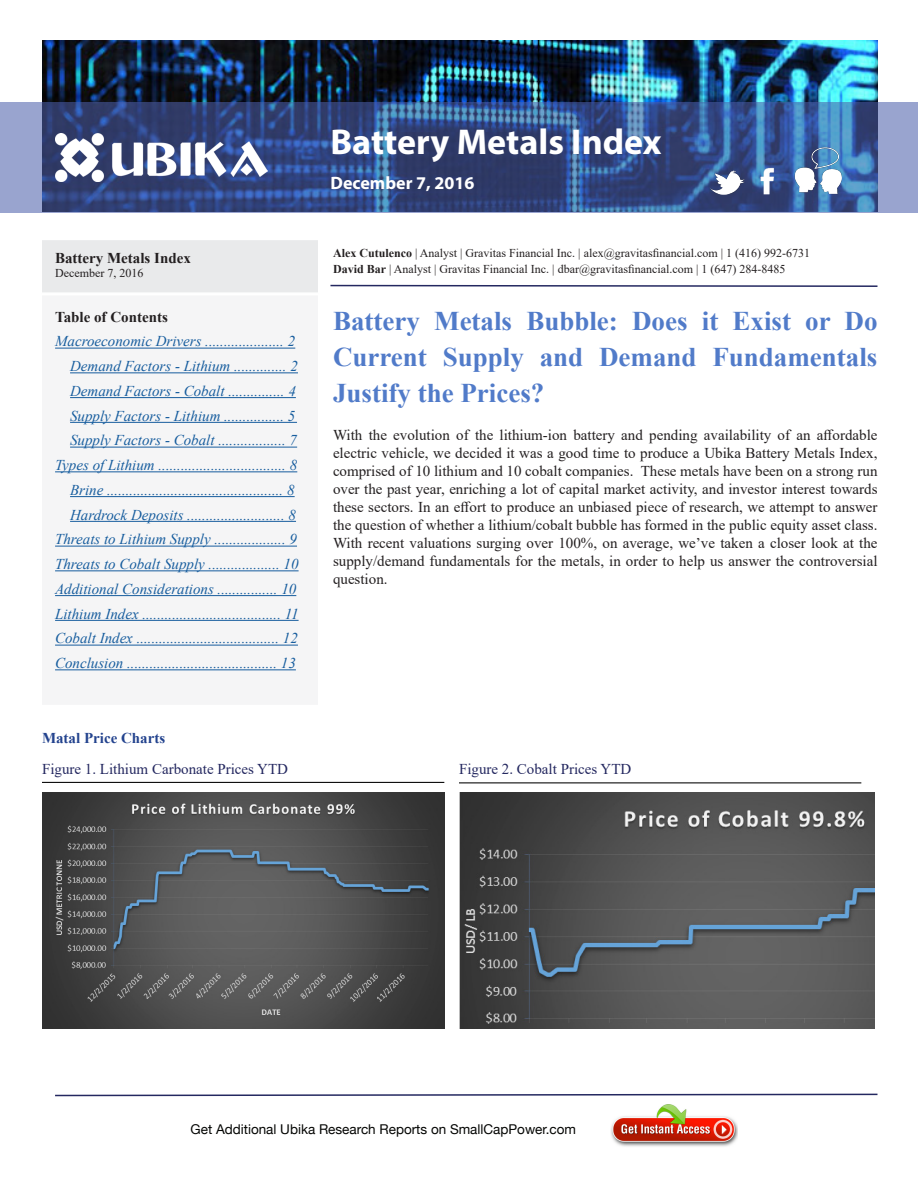
<style>
.page{position:relative;width:918px;height:1188px;background:#fff}
.page>*{position:absolute;margin:0;border:0;box-sizing:border-box;transform-origin:0 0}
.t1{font:700 36px "Myriad Pro";color:#fff}
.Report_Body_Text{font:700 27px/36px "Times New Roman";color:#517bc9;text-align:justify}
.t2{font:700 18px "Myriad Pro";color:#fff}
.t3{font:italic 15px "Times New Roman";color:#175d9e}
.Report_Body_Text-2{font:15px/18px "Times New Roman";color:#231f20;text-align:justify}
.Body_text{font:15px "Times New Roman";color:#242860}
.t4{font:700 15px "Times New Roman";color:#231f20}
.Report_Body_Text-3{font:700 15px "Times New Roman";color:#23438e}
.t5{font:13.5px "Helvetica Neue";color:#040503}
.Report_Body_Text-4{font:12px "Times New Roman";color:#231f20}
.s1{font-weight:700}
</style>
<div class="page">
<img style="left:42px;top:40px;width:836px;height:62px">
<svg style="left:0;top:102px;width:918px;height:111px;background:#40578d"></svg>
<div style="left:40px;top:239px;width:280px;height:55px;background:#e9eaeb;border:2px solid #fff"></div>
<svg style="left:330px;top:284px;width:548px;height:3px"></svg>
<img style="left:55px;top:133px;width:213px;height:49px">
<img style="left:710px;top:159px;width:35px;height:47px">
<img style="left:757px;top:157px;width:21px;height:48px">
<img style="left:792px;top:144px;width:54px;height:54px">
<img style="left:611px;top:1104px;width:127px;height:43px">
<svg style="left:55px;top:1093px;width:823px;height:4px"></svg>
<div style="left:40px;top:294px;width:280px;height:412px;background:#f5f5f6"></div>
<hr style="left:55px;top:348px;width:240px;height:1px;background:#175d9e">
<hr style="left:70px;top:372px;width:228px;height:1px;background:#175d9e">
<hr style="left:70px;top:397px;width:226px;height:1px;background:#175d9e">
<hr style="left:70px;top:422px;width:227px;height:1px;background:#175d9e">
<hr style="left:70px;top:447px;width:227px;height:1px;background:#175d9e">
<hr style="left:55px;top:471px;width:242px;height:1px;background:#175d9e">
<hr style="left:70px;top:496px;width:225px;height:1px;background:#175d9e">
<hr style="left:70px;top:521px;width:226px;height:1px;background:#175d9e">
<hr style="left:55px;top:546px;width:242px;height:1px;background:#175d9e">
<hr style="left:55px;top:570px;width:244px;height:1px;background:#175d9e">
<hr style="left:55px;top:595px;width:241px;height:1px;background:#175d9e">
<hr style="left:55px;top:620px;width:244px;height:1px;background:#175d9e">
<hr style="left:55px;top:645px;width:243px;height:1px;background:#175d9e">
<hr style="left:55px;top:669px;width:241px;height:1px;background:#175d9e">
<img style="left:42px;top:792px;width:402px;height:237px">
<img style="left:459px;top:792px;width:416px;height:237px">
<hr style="left:42px;top:782px;width:402px;height:1px;background:#000">
<hr style="left:459px;top:782px;width:402px;height:1px;background:#000">
<p class="t4" style="left:55px;top:247px;width:137px">Battery Metals Index</p>
<p class="Report_Body_Text-4" style="left:55px;top:265px;width:90px">December 7, 2016</p>
<p class="t4" style="left:55px;top:306px;width:114px">Table of Contents</p>
<p class="t3" style="left:55px;top:331px;width:242px">Macroeconomic Drivers ..................... 2</p>
<p class="t3" style="left:70px;top:356px;width:229px">Demand Factors - Lithium .............. 2</p>
<p class="t3" style="left:70px;top:381px;width:227px">Demand Factors - Cobalt ............... 4</p>
<p class="t3" style="left:70px;top:405px;width:227px">Supply Factors - Lithium ................ 5</p>
<p class="t3" style="left:70px;top:430px;width:229px">Supply Factors - Cobalt .................. 7</p>
<p class="t3" style="left:55px;top:455px;width:244px">Types of Lithium .................................. 8</p>
<p class="t3" style="left:70px;top:480px;width:226px">Brine ............................................... 8</p>
<p class="t3" style="left:70px;top:504px;width:227px">Hardrock Deposits .......................... 8</p>
<p class="t3" style="left:55px;top:529px;width:243px">Threats to Lithium Supply ................... 9</p>
<p class="t3" style="left:55px;top:554px;width:245px">Threats to Cobalt Supply ................... 10</p>
<p class="t3" style="left:55px;top:579px;width:243px">Additional Considerations ................ 10</p>
<p class="t3" style="left:55px;top:603px;width:245px">Lithium Index ..................................... 11</p>
<p class="t3" style="left:55px;top:628px;width:244px">Cobalt Index ...................................... 12</p>
<p class="t3" style="left:55px;top:653px;width:242px">Conclusion ........................................ 13</p>
<p class="t1" style="left:330px;top:118px;width:333px">Battery Metals Index</p>
<p class="t2" style="left:330px;top:171px;width:145px">December 7, 2016</p>
<p class="Report_Body_Text-4" style="left:333px;top:244px;width:478px"><span class="s1">Alex Cutulenco</span> | Analyst | Gravitas Financial Inc. | alex@gravitasfinancial.com | 1 (416) 992-6731</p>
<p class="Report_Body_Text-4" style="left:333px;top:261px;width:454px"><span class="s1">David Bar</span> | Analyst | Gravitas Financial Inc. | dbar@gravitasfinancial.com | 1 (647) 284-8485</p>
<p class="Report_Body_Text" style="left:333px;top:302px;width:546px">Battery Metals Bubble: Does it Exist or Do Current Supply and Demand Fundamentals Justify the Prices?</p>
<p class="Report_Body_Text-2" style="left:333px;top:426px;width:546px">With the evolution of the lithium-ion battery and pending availability of an affordable electric vehicle, we decided it was a good time to produce a Ubika Battery Metals Index, comprised of 10 lithium and 10 cobalt companies. These metals have been on a strong run over the past year, enriching a lot of capital market activity, and investor interest towards these sectors. In an effort to produce an unbiased piece of research, we attempt to answer the question of whether a lithium/cobalt bubble has formed in the public equity asset class.<br>With recent valuations surging over 100%, on average, we’ve taken a closer look at the supply/demand fundamentals for the metals, in order to help us answer the controversial question.</p>
<p class="Report_Body_Text-3" style="left:42px;top:727px;width:125px">Matal Price Charts</p>
<p class="Body_text" style="left:42px;top:758px;width:248px">Figure 1. Lithium Carbonate Prices YTD</p>
<p class="Body_text" style="left:459px;top:758px;width:174px">Figure 2. Cobalt Prices YTD</p>
<p class="t5" style="left:191px;top:1121px;width:387px">Get Additional Ubika Research Reports on SmallCapPower.com</p>
</div>
